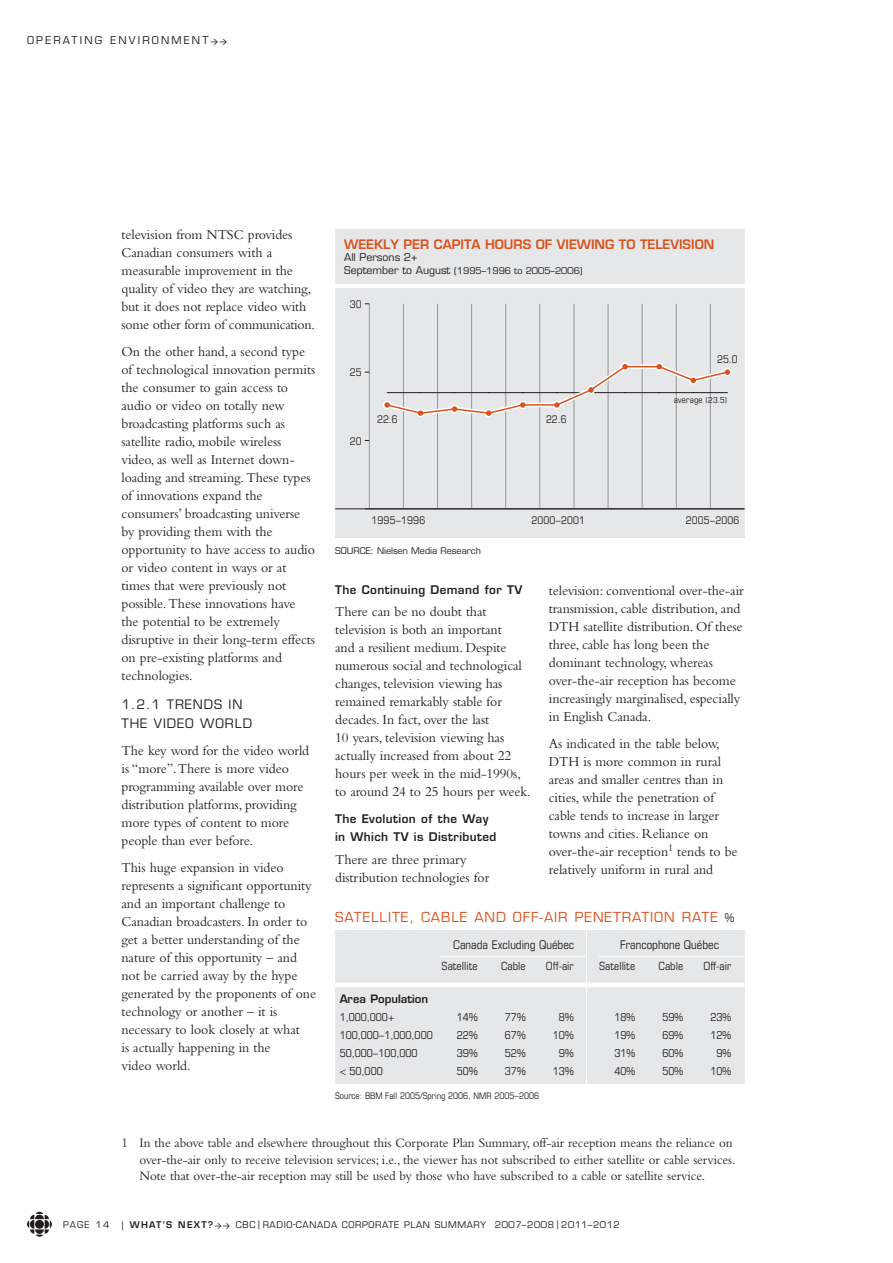
<style>
.page{position:relative;width:893px;height:1263px;background:#fff}
.page>*{position:absolute;margin:0;border:0;box-sizing:border-box;transform-origin:0 0}
.t1{font:14.25px/18px "Bembo";letter-spacing:-.005em;color:#231f20}
.t2{font:13.5px/16.5px "Bembo";letter-spacing:-.005em;color:#231f20}
.t3{font:13.5px "Eurostile";letter-spacing:.07em;color:#d9531e}
.t4{font:600 12.75px "Eurostile";color:#d9531e}
.t5{font:12.75px/19.5px "Eurostile";letter-spacing:.07em;color:#231f20}
.t6{font:condensed 12px "Eurostile";color:#231f20}
.t7{font:600 11.7px/18px "Eurostile";letter-spacing:.035em;color:#231f20}
.t8{font:condensed 11.25px "Eurostile";color:#231f20}
.t9{font:600 11.25px "Eurostile";color:#231f20}
.t10{font:condensed 10.8px "Eurostile";color:#231f20}
.t11{font:condensed 10.5px "Eurostile";letter-spacing:.02em;color:#231f20}
.t12{font:10.5px "Eurostile";letter-spacing:.205em;color:#231f20}
.t13{font:10.5px "Eurostile";color:#231f20}
.t14{font:9px "Eurostile";letter-spacing:.07em;color:#231f20}
.t15{font:9px "Eurostile";color:#231f20}
.t16{font:condensed 9px "Eurostile";color:#231f20}
.t17{font:condensed 9px "Eurostile";letter-spacing:.02em;color:#231f20}
.s1{font-family:"DIN";font-weight:500;font-size:7.5px}
.s2{font-size:10.5px}
.s3{font-size:8.25px}
.s4{font-stretch:condensed;font-size:12px;color:#231f20}
.s5{font-weight:600}
.s6{font-family:"DIN";font-weight:500;font-size:7.2px}
</style>
<div class="page">
<svg style="left:27px;top:1212px;width:25px;height:25px"></svg>
<div style="left:335px;top:288px;width:409px;height:250px;background:#e6e7e8"></div>
<div style="left:335px;top:230px;width:409px;height:54px;background:#e6e7e8"></div>
<hr style="left:369px;top:509px;width:375px;height:1px;background:#231f20">
<hr style="left:369px;top:304px;width:1px;height:205px;background:#939598">
<hr style="left:403px;top:304px;width:1px;height:205px;background:#939598">
<hr style="left:437px;top:304px;width:1px;height:205px;background:#939598">
<hr style="left:471px;top:304px;width:1px;height:205px;background:#939598">
<hr style="left:505px;top:304px;width:1px;height:205px;background:#939598">
<hr style="left:540px;top:304px;width:1px;height:205px;background:#939598">
<hr style="left:574px;top:304px;width:1px;height:205px;background:#939598">
<hr style="left:608px;top:304px;width:1px;height:205px;background:#939598">
<hr style="left:642px;top:304px;width:1px;height:205px;background:#939598">
<hr style="left:676px;top:304px;width:1px;height:205px;background:#939598">
<hr style="left:710px;top:304px;width:1px;height:205px;background:#939598">
<hr style="left:335px;top:508px;width:409px;height:1px;background:#231f20">
<svg style="left:383px;top:360px;width:349px;height:59px"></svg>
<div style="left:335px;top:931px;width:409px;height:153px;background:#e6e7e8"></div>
<hr style="left:328px;top:983px;width:416px;height:4px;background:#fff">
<hr style="left:440px;top:956px;width:146px;height:1px;background:#fff">
<hr style="left:599px;top:956px;width:145px;height:1px;background:#fff">
<hr style="left:586px;top:930px;width:1px;height:161px;background:#fff">
<p class="t12" style="left:27px;top:36px;width:202px">OPERATING ENVIRONMENT<span class="s1">&gt;&gt;</span></p>
<p class="t1" style="left:121px;top:227px;width:195px">television from NTSC provides<br>Canadian consumers with a measurable improvement in the quality of video they are watching, but it does not replace video with some other form of communication.</p>
<p class="t1" style="left:121px;top:344px;width:195px">On the other hand, a second type of technological innovation permits the consumer to gain access to audio or video on totally new broadcasting platforms such as satellite radio, mobile wireless video, as well as Internet down - loading and streaming. These types of innovations expand the consumers’ broadcasting universe by providing them with the opportunity to have access to audio or video content in ways or at times that were previously not possible. These innovations have the potential to be extremely disruptive in their long-term effects on pre-existing platforms and technologies.</p>
<p class="t5" style="left:121px;top:696px;width:132px">1.2.1 TRENDS IN<br>THE VIDEO WORLD</p>
<p class="t1" style="left:121px;top:743px;width:189px">The key word for the video world is “more”. There is more video programming available over more distribution platforms, providing more types of content to more people than ever before.</p>
<p class="t1" style="left:121px;top:860px;width:196px">This huge expansion in video represents a significant opportunity and an important challenge to<br>Canadian broadcasters. In order to get a better understanding of the nature of this opportunity – and not be carried away by the hype generated by the proponents of one technology or another – it is necessary to look closely at what<br>is actually happening in the<br>video world.</p>
<p class="t4" style="left:344px;top:239px;width:372px">WEEKLY PER CAPITA HOURS OF VIEWING TO TELEVISION</p>
<p class="t13" style="left:344px;top:253px;width:75px">All Persons 2+</p>
<p class="t15" style="left:344px;top:267px;width:240px"><span class="s2">September to August</span> (1995–1996 to 2005–2006)</p>
<p class="t11" style="left:350px;top:300px;width:13px">30</p>
<p class="t11" style="left:350px;top:369px;width:13px">25</p>
<p class="t11" style="left:350px;top:437px;width:13px">20</p>
<p class="t11" style="left:377px;top:415px;width:22px">22.6</p>
<p class="t11" style="left:546px;top:415px;width:22px">22.6</p>
<p class="t11" style="left:717px;top:355px;width:22px">25.0</p>
<p class="t17" style="left:674px;top:396px;width:55px">average <span class="s3">(23.5)</span></p>
<p class="t11" style="left:372px;top:517px;width:55px">1995–1996</p>
<p class="t11" style="left:531px;top:517px;width:55px">2000–2001</p>
<p class="t11" style="left:686px;top:517px;width:55px">2005–2006</p>
<p class="t15" style="left:335px;top:547px;width:147px">SOURCE: Nielsen Media Research</p>
<p class="t7" style="left:335px;top:582px;width:189px">The Continuing Demand for TV</p>
<p class="t1" style="left:335px;top:604px;width:197px">There can be no doubt that television is both an important<br>and a resilient medium. Despite numerous social and technological changes, television viewing has remained remarkably stable for decades. In fact, over the last<br>10 years, television viewing has actually increased from about 22 hours per week in the mid-1990s, to around 24 to 25 hours per week.</p>
<p class="t7" style="left:335px;top:811px;width:163px">The Evolution of the Way in Which TV is Distributed</p>
<p class="t1" style="left:335px;top:852px;width:156px">There are three primary distribution technologies for</p>
<p class="t1" style="left:549px;top:582px;width:196px">television: conventional over-the-air transmission, cable distribution, and DTH satellite distribution. Of these three, cable has long been the dominant technology, whereas over-the-air reception has become increasingly marginalised, especially in English Canada.</p>
<p class="t1" style="left:549px;top:735px;width:190px">As indicated in the table below,<br>DTH is more common in rural areas and smaller centres than in cities, while the penetration of cable tends to increase in larger towns and cities. Reliance on over-the-air reception<sup>1</sup> tends to be relatively uniform in rural and</p>
<p class="t3" style="left:335px;top:912px;width:401px">SATELLITE, CABLE AND OFF-AIR PENETRATION RATE <span class="s4">%</span></p>
<p class="t6" style="left:453px;top:940px;width:123px">Canada Excluding Québec</p>
<p class="t6" style="left:620px;top:940px;width:100px">Francophone Québec</p>
<p class="t8" style="left:442px;top:962px;width:38px">Satellite</p>
<p class="t8" style="left:501px;top:962px;width:26px">Cable</p>
<p class="t8" style="left:546px;top:962px;width:29px">Off-air</p>
<p class="t8" style="left:599px;top:962px;width:38px">Satellite</p>
<p class="t8" style="left:659px;top:962px;width:26px">Cable</p>
<p class="t8" style="left:703px;top:962px;width:29px">Off-air</p>
<p class="t9" style="left:340px;top:995px;width:90px">Area Population</p>
<p class="t10" style="left:340px;top:1013px;width:56px">1,000,000+</p>
<p class="t10" style="left:457px;top:1013px;width:22px">14%</p>
<p class="t10" style="left:505px;top:1013px;width:22px">77%</p>
<p class="t10" style="left:559px;top:1013px;width:16px">8%</p>
<p class="t10" style="left:614px;top:1013px;width:22px">18%</p>
<p class="t10" style="left:662px;top:1013px;width:22px">59%</p>
<p class="t10" style="left:710px;top:1013px;width:22px">23%</p>
<p class="t10" style="left:340px;top:1031px;width:95px">100,000–1,000,000</p>
<p class="t10" style="left:457px;top:1031px;width:22px">22%</p>
<p class="t10" style="left:505px;top:1031px;width:22px">67%</p>
<p class="t10" style="left:553px;top:1031px;width:22px">10%</p>
<p class="t10" style="left:614px;top:1031px;width:22px">19%</p>
<p class="t10" style="left:662px;top:1031px;width:22px">69%</p>
<p class="t10" style="left:710px;top:1031px;width:22px">12%</p>
<p class="t10" style="left:340px;top:1049px;width:79px">50,000–100,000</p>
<p class="t10" style="left:457px;top:1049px;width:22px">39%</p>
<p class="t10" style="left:505px;top:1049px;width:22px">52%</p>
<p class="t10" style="left:559px;top:1049px;width:16px">9%</p>
<p class="t10" style="left:614px;top:1049px;width:22px">31%</p>
<p class="t10" style="left:662px;top:1049px;width:22px">60%</p>
<p class="t10" style="left:716px;top:1049px;width:16px">9%</p>
<p class="t10" style="left:340px;top:1067px;width:45px">&lt; 50,000</p>
<p class="t10" style="left:457px;top:1067px;width:22px">50%</p>
<p class="t10" style="left:505px;top:1067px;width:22px">37%</p>
<p class="t10" style="left:553px;top:1067px;width:22px">13%</p>
<p class="t10" style="left:614px;top:1067px;width:22px">40%</p>
<p class="t10" style="left:662px;top:1067px;width:22px">50%</p>
<p class="t10" style="left:710px;top:1067px;width:22px">10%</p>
<p class="t16" style="left:335px;top:1093px;width:205px">Source: BBM Fall 2005/Spring 2006, NMR 2005–2006</p>
<p class="t2" style="left:140px;top:1136px;width:598px;text-indent:-18px">1 In the above table and elsewhere throughout this Corporate Plan Summary, off-air reception means the reliance on over-the-air only to receive television services; i.e., the viewer has not subscribed to either satellite or cable services.<br>Note that over-the-air reception may still be used by those who have subscribed to a cable or satellite service.</p>
<p class="t14" style="left:63px;top:1221px;width:48px">PAGE 14</p>
<p class="t14" style="left:121px;top:1221px;width:500px">| <span class="s5">WHAT’S NEXT?</span><span class="s6">&gt;&gt;</span> CBC | RADIO-CANADA CORPORATE PLAN SUMMARY 2007–2008 | 2011–2012</p>
</div>
